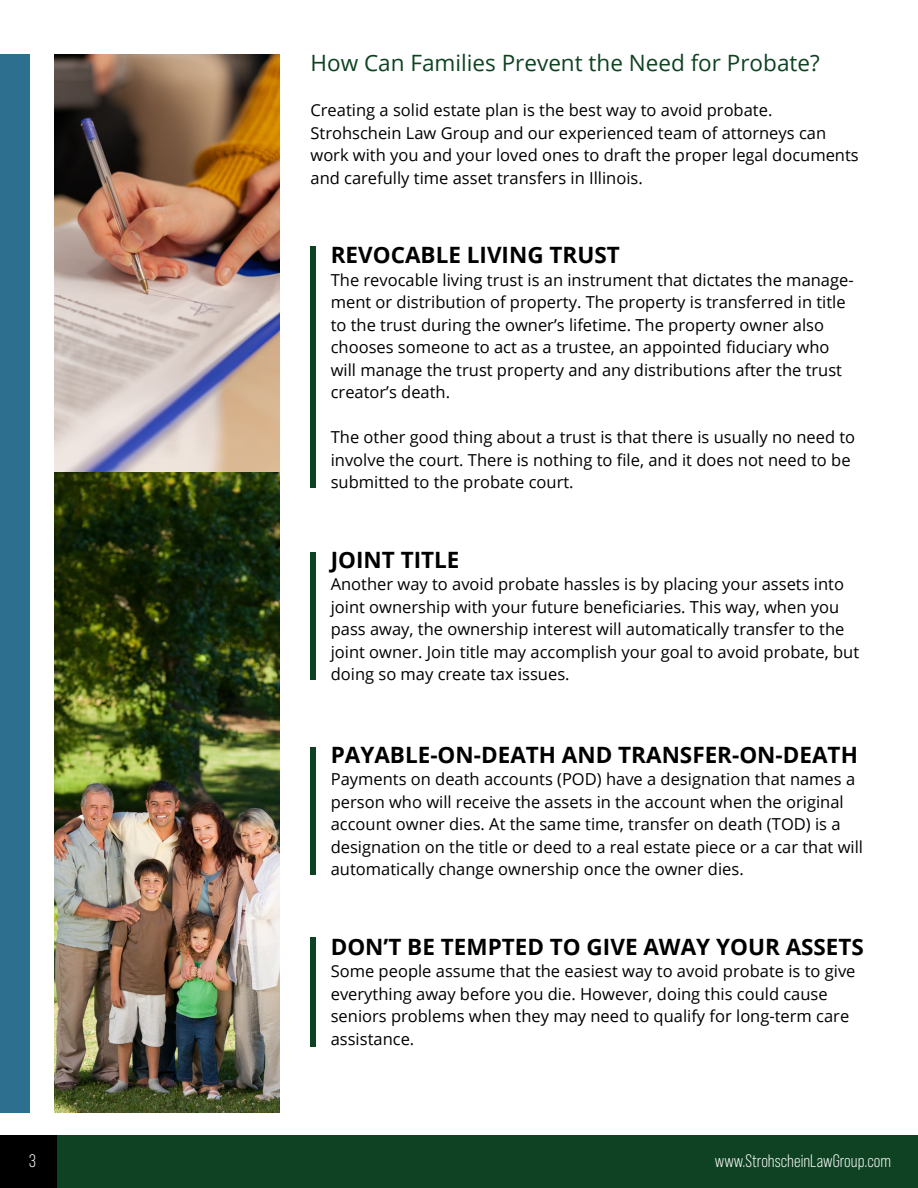
<style>
.page{position:relative;width:918px;height:1188px;background:#fff}
.page>*{position:absolute;margin:0;border:0;box-sizing:border-box;transform-origin:0 0}
.t1{font:700 22.5px "Open Sans";color:#000}
.t2{font:22.5px "Open Sans";color:#0e4221}
.t3{font:18px "Bebas Neue Pro";color:#fff}
.t4{font:16.5px/22.5px "Open Sans";color:#000}
</style>
<div class="page">
<div style="left:0;top:1136px;width:918px;height:52px;background:#0e4222"></div>
<div style="left:0;top:1136px;width:56px;height:52px;background:#000"></div>
<div style="left:0;top:54px;width:30px;height:1058px;background:#2c6f8f"></div>
<img style="left:54px;top:54px;width:226px;height:418px">
<div style="left:310px;top:246px;width:5px;height:242px;background:#0e4222"></div>
<div style="left:310px;top:552px;width:5px;height:128px;background:#0e4222"></div>
<div style="left:310px;top:747px;width:5px;height:128px;background:#0e4222"></div>
<div style="left:310px;top:937px;width:5px;height:109px;background:#0e4222"></div>
<img style="left:54px;top:472px;width:226px;height:640px">
<h1 class="t2" style="left:310px;top:48px;width:511px">How Can Families Prevent the Need for Probate?</h1>
<p class="t4" style="left:310px;top:99px;width:550px">Creating a solid estate plan is the best way to avoid probate.<br>Strohschein Law Group and our experienced team of attorneys can work with you and your loved ones to draft the proper legal documents and carefully time asset transfers in Illinois.</p>
<h1 class="t1" style="left:331px;top:239px;width:291px">REVOCABLE LIVING TRUST</h1>
<p class="t4" style="left:331px;top:268px;width:524px">The revocable living trust is an instrument that dictates the manage&shy;ment or distribution of property. The property is transferred in title to the trust during the owner’s lifetime. The property owner also chooses someone to act as a trustee, an appointed fiduciary who will manage the trust property and any distributions after the trust creator’s death.</p>
<p class="t4" style="left:331px;top:426px;width:526px">The other good thing about a trust is that there is usually no need to involve the court. There is nothing to file, and it does not need to be submitted to the probate court.</p>
<h1 class="t1" style="left:331px;top:544px;width:130px">JOINT TITLE</h1>
<p class="t4" style="left:331px;top:573px;width:530px">Another way to avoid probate hassles is by placing your assets into joint ownership with your future beneficiaries. This way, when you pass away, the ownership interest will automatically transfer to the joint owner. Join title may accomplish your goal to avoid probate, but doing so may create tax issues.</p>
<h1 class="t1" style="left:331px;top:739px;width:529px">PAYABLE-ON-DEATH AND TRANSFER-ON-DEATH</h1>
<p class="t4" style="left:331px;top:768px;width:534px">Payments on death accounts (POD) have a designation that names a person who will receive the assets in the account when the original account owner dies. At the same time, transfer on death (TOD) is a designation on the title or deed to a real estate piece or a car that will automatically change ownership once the owner dies.</p>
<h1 class="t1" style="left:331px;top:931px;width:535px">DON’T BE TEMPTED TO GIVE AWAY YOUR ASSETS</h1>
<p class="t4" style="left:331px;top:960px;width:526px">Some people assume that the easiest way to avoid probate is to give everything away before you die. However, doing this could cause seniors problems when they may need to qualify for long-term care assistance.</p>
<p class="t3" style="left:29px;top:1151px;width:8px">3</p>
<p class="t3" style="left:715px;top:1151px;width:178px">www.StrohscheinLawGroup.com</p>
</div>
